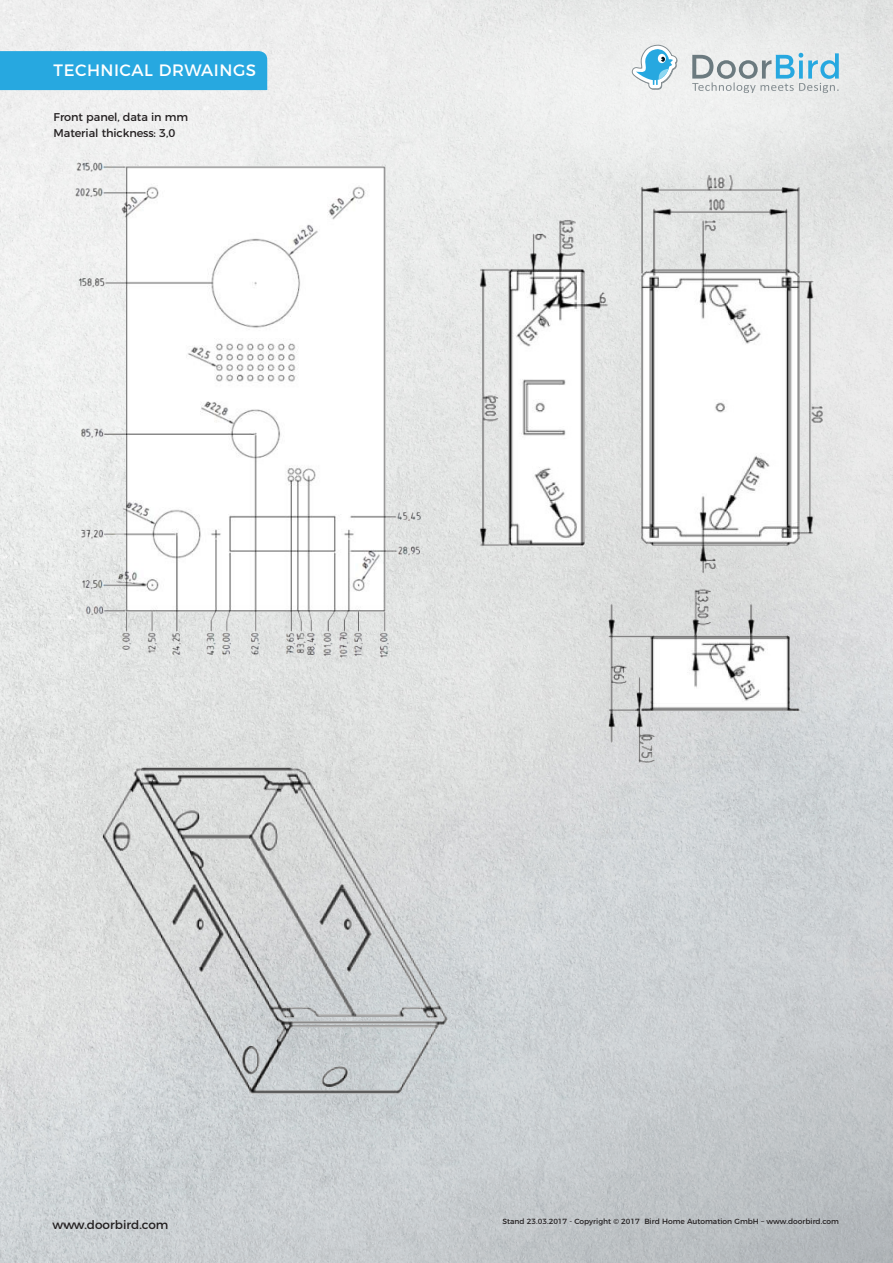
<style>
.page{position:relative;width:893px;height:1263px;background:#fff}
.page>*{position:absolute;margin:0;border:0;box-sizing:border-box;transform-origin:0 0}
.t1{font:16.5px "Montserrat";letter-spacing:.03em;color:#fff}
.t2{font:12px "Montserrat";color:#231f20}
.Tabellentext{font:11.25px "Montserrat";letter-spacing:-.01em;color:#231f20}
.t3{font:7.5px "Montserrat";color:#231f20}
</style>
<div class="page">
<img style="left:0;top:0;width:893px;height:1263px">
<img style="left:74px;top:155px;width:351px;height:507px">
<img style="left:459px;top:188px;width:434px;height:588px">
<img style="left:66px;top:663px;width:411px;height:572px">
<svg style="left:439px;top:0;width:454px;height:188px;fill:#eaeceb"></svg>
<div style="left:0;top:51px;width:267px;height:39px;background:#27a8e0"></div>
<svg style="left:632px;top:45px;width:46px;height:45px"></svg>
<svg style="left:692px;top:53px;width:147px;height:40px"></svg>
<p class="t1" style="left:54px;top:57px;width:204px">TECHNICAL DRWAINGS</p>
<p class="Tabellentext" style="left:54px;top:108px;width:136px">Front panel, data in mm</p>
<p class="Tabellentext" style="left:54px;top:124px;width:123px">Material thickness: 3,0</p>
<p class="t2" style="left:52px;top:1215px;width:118px">www.doorbird.com</p>
<p class="t3" style="left:502px;top:1215px;width:338px">Stand 23.03.2017 - Copyright © 2017 Bird Home Automation GmbH – www.doorbird.com</p>
</div>
